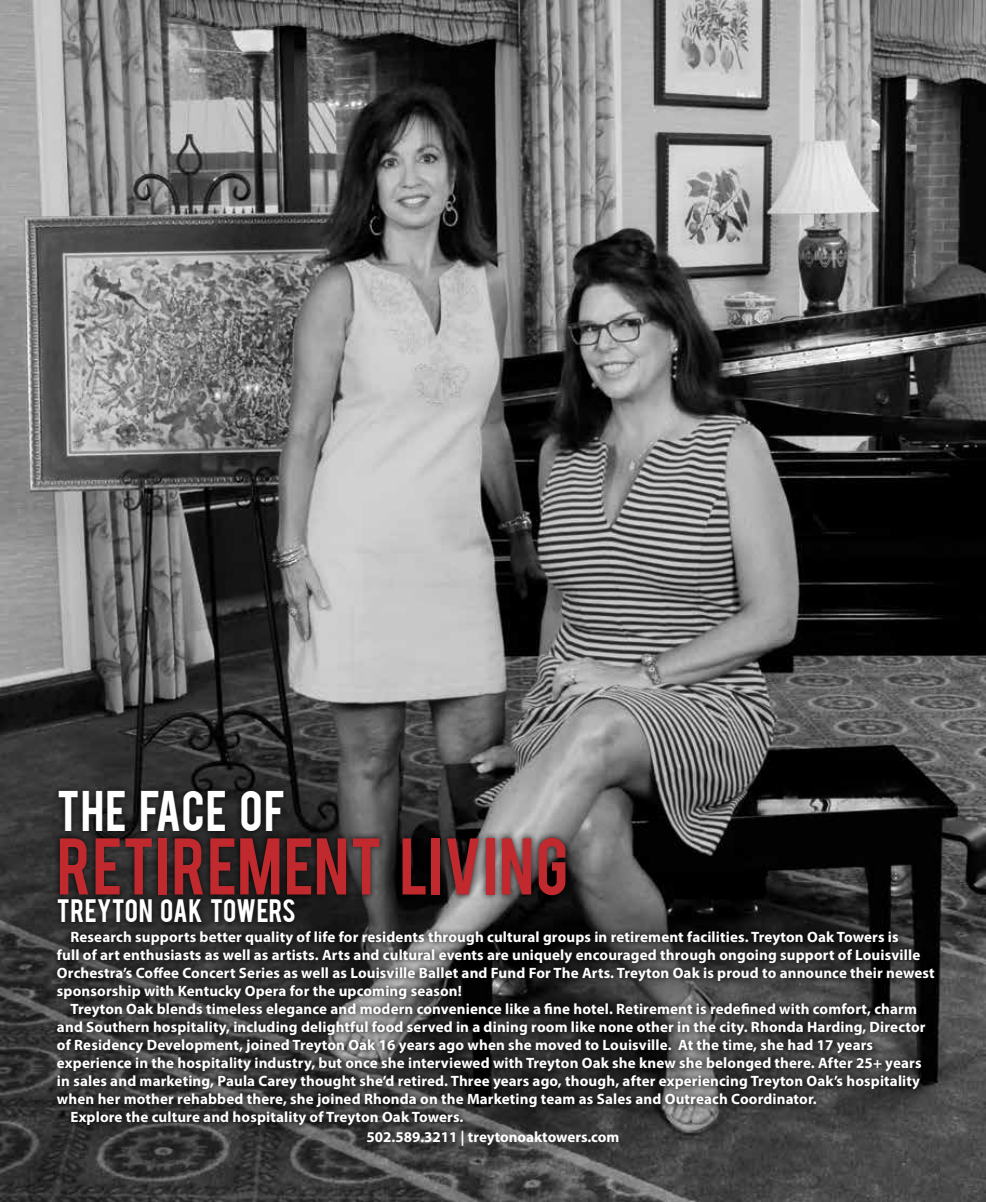
<style>
.page{position:relative;width:986px;height:1202px;background:#fff}
.page>*{position:absolute;margin:0;border:0;box-sizing:border-box;transform-origin:0 0}
.t1{font:63px "Bebas";letter-spacing:.02em;color:#c0292d}
.t2{font:45px "Bebas";letter-spacing:.015em;color:#fff}
.t3{font:25.5px "Bebas";color:#fff}
.t4{font:700 15px/18px "Myriad Pro";letter-spacing:.01em;color:#fff}
</style>
<div class="page">
<img style="left:0;top:0;width:986px;height:1202px">
<div style="left:52px;top:784px;width:520px;height:118px;background:#000;opacity:.72"></div>
<div style="left:51px;top:924px;width:890px;height:208px;background:#000;opacity:.72"></div>
<div style="left:51px;top:892px;width:250px;height:37px;background:#000;opacity:.72"></div>
<h2 class="t2" style="left:57px;top:778px;width:230px">THE FACE OF</h2>
<h1 class="t1" style="left:57px;top:820px;width:513px">RETIREMENT LIVING</h1>
<p class="t4" style="left:57px;top:927px;width:879px;text-indent:14px">Research supports better quality of life for residents through cultural groups in retirement facilities. Treyton Oak Towers is<br>full of art enthusiasts as well as artists. Arts and cultural events are uniquely encouraged through ongoing support of Louisville Orchestra’s Coffee Concert Series as well as Louisville Ballet and Fund For The Arts. Treyton Oak is proud to announce their newest sponsorship with Kentucky Opera for the upcoming season!</p>
<p class="t4" style="left:70px;top:999px;width:848px">Treyton Oak blends timeless elegance and modern convenience like a fine hotel. Retirement is redefined with comfort, charm</p>
<p class="t4" style="left:57px;top:1017px;width:870px">and Southern hospitality, including delightful food served in a dining room like none other in the city. Rhonda Harding, Director</p>
<p class="t4" style="left:57px;top:1035px;width:817px">of Residency Development, joined Treyton Oak 16 years ago when she moved to Louisville. At the time, she had 17 years</p>
<p class="t4" style="left:57px;top:1053px;width:866px">experience in the hospitality industry, but once she interviewed with Treyton Oak she knew she belonged there. After 25+ years</p>
<p class="t4" style="left:57px;top:1071px;width:864px">in sales and marketing, Paula Carey thought she’d retired. Three years ago, though, after experiencing Treyton Oak’s hospitality</p>
<p class="t4" style="left:57px;top:1089px;width:761px">when her mother rehabbed there, she joined Rhonda on the Marketing team as Sales and Outreach Coordinator.</p>
<p class="t4" style="left:70px;top:1107px;width:394px">Explore the culture and hospitality of Treyton Oak Towers.</p>
<p class="t4" style="left:366px;top:1127px;width:254px">502.589.3211 | treytonoaktowers.com</p>
<h3 class="t3" style="left:57px;top:892px;width:240px">TREYTON OAK TOWERS</h3>
</div>
